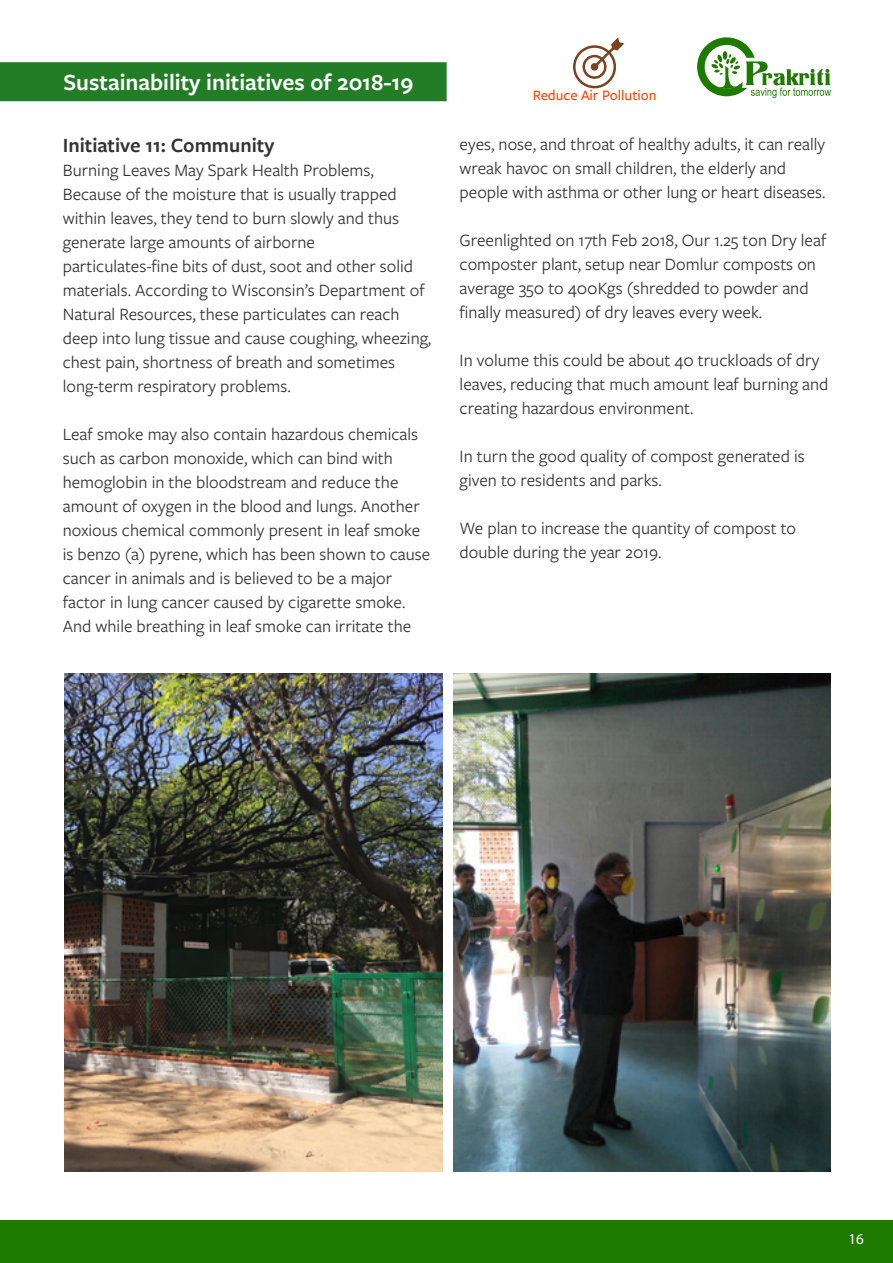
<style>
.page{position:relative;width:893px;height:1263px;background:#fff}
.page>*{position:absolute;margin:0;border:0;box-sizing:border-box;transform-origin:0 0}
.t1{font:600 24px "Freight Sans Pro";color:#fff}
.t2{font:600 21px "Freight Sans Pro";color:#333}
.t3{font:18px/24px "Freight Sans Pro";color:#333}
.t4{font:500 15px "Freight Sans Pro";color:#ff4000}
.t5{font:15px "Myriad Pro";color:#fff}
</style>
<div class="page">
<div style="left:0;top:1220px;width:893px;height:43px;background:#1e7a00"></div>
<div style="left:0;top:62px;width:447px;height:39px;background:#237d26"></div>
<svg style="left:697px;top:37px;width:134px;height:61px"></svg>
<svg style="left:591px;top:37px;width:33px;height:33px"></svg>
<div style="left:582px;top:55px;width:24px;height:24px;border:3px solid #7c411e;border-radius:50%"></div>
<div style="left:573px;top:45px;width:43px;height:43px;border:3px solid #7c411e;border-radius:50%"></div>
<img style="left:64px;top:674px;width:378px;height:498px">
<img style="left:453px;top:674px;width:378px;height:498px">
<h1 class="t1" style="left:63px;top:65px;width:351px">Sustainability initiatives of 2018-19</h1>
<p class="t2" style="left:63px;top:131px;width:213px">Initiative 11: Community</p>
<p class="t3" style="left:63px;top:158px;width:370px">Burning Leaves May Spark Health Problems, Because of the moisture that is usually trapped within leaves, they tend to burn slowly and thus generate large amounts of airborne particulates-fine bits of dust, soot and other solid materials. According to Wisconsin’s Department of Natural Resources, these particulates can reach deep into lung tissue and cause coughing, wheezing, chest pain, shortness of breath and sometimes long-term respiratory problems.</p>
<p class="t3" style="left:63px;top:422px;width:369px">Leaf smoke may also contain hazardous chemicals such as carbon monoxide, which can bind with hemoglobin in the bloodstream and reduce the amount of oxygen in the blood and lungs. Another noxious chemical commonly present in leaf smoke is benzo (a) pyrene, which has been shown to cause cancer in animals and is believed to be a major factor in lung cancer caused by cigarette smoke.<br>And while breathing in leaf smoke can irritate the</p>
<p class="t4" style="left:533px;top:85px;width:125px">Reduce Air Pollution</p>
<p class="t3" style="left:460px;top:132px;width:367px">eyes, nose, and throat of healthy adults, it can really wreak havoc on small children, the elderly and people with asthma or other lung or heart diseases.</p>
<p class="t3" style="left:460px;top:228px;width:368px">Greenlighted on 17th Feb 2018, Our 1.25 ton Dry leaf composter plant, setup near Domlur composts on average 350 to 400Kgs (shredded to powder and finally measured) of dry leaves every week.</p>
<p class="t3" style="left:460px;top:348px;width:370px">In volume this could be about 40 truckloads of dry leaves, reducing that much amount leaf burning and creating hazardous environment.</p>
<p class="t3" style="left:460px;top:444px;width:347px">In turn the good quality of compost generated is given to residents and parks.</p>
<p class="t3" style="left:460px;top:516px;width:338px">We plan to increase the quantity of compost to double during the year 2019.</p>
<p class="t5" style="left:848px;top:1230px;width:17px">16</p>
</div>
